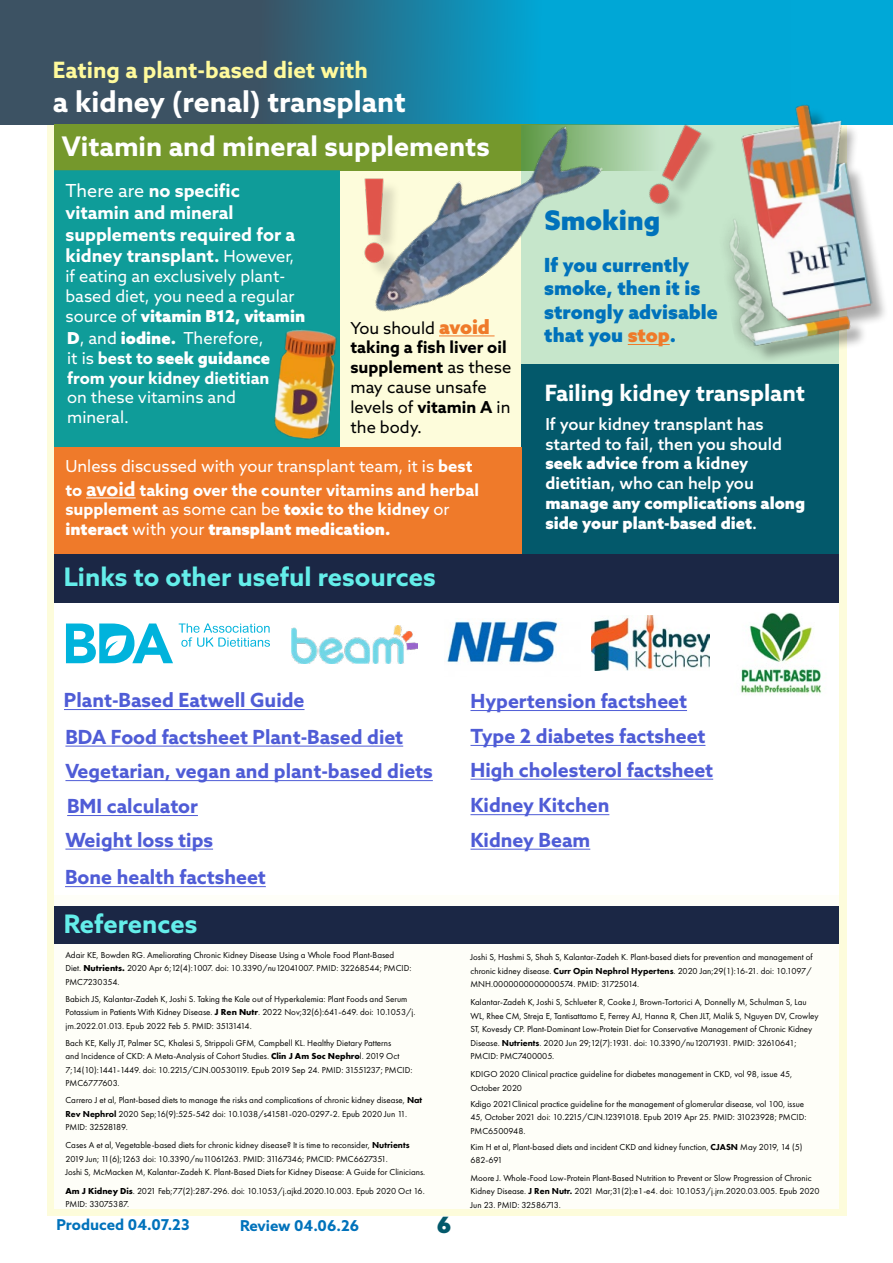
<style>
.page{position:relative;width:893px;height:1263px;background:#fff}
.page>*{position:absolute;margin:0;border:0;box-sizing:border-box;transform-origin:0 0}
.t1{font:700 28.5px "Azo Sans";color:#fff}
.t2{font:700 27px "Azo Sans";color:#fff}
.t3{font:900 27px "Azo Sans";color:#0072bb}
.t4{font:700 25.5px "Azo Sans";color:#64eeea}
.t5{font:700 22.5px "Azo Sans";color:#fffa9c}
.t6{font:700 22.5px "Azo Sans";color:#fff}
.t7{font:900 22.5px "Azo Sans";color:#03596b}
.t8{font:700 19.5px/34.3px "Azo Sans";color:#4f5cd6}
.t9{font:900 19.5px/23.4px "Azo Sans";color:#0072bb}
.t10{font:700 18px/21.6px "Azo Sans";color:#fff}
.t11{font:700 16.5px/19.8px "Azo Sans";color:#fff}
.t12{font:500 16.5px/19.8px "Azo Sans";color:#fff}
.t13{font:16.5px/19.8px "Azo Sans";color:#fff}
.t14{font:16.5px/19.8px "Azo Sans";color:#000}
.t15{font:900 16.5px/19.8px "Azo Sans";color:#fff}
.t16{font:700 15px "Azo Sans";color:#0072bb}
.t17{font:9px/13.5px "Futura PT";color:#000}
.s1{font-weight:400}
.s2{font-weight:400;font-size:16.5px}
.s3{font-weight:900}
.s4{font-weight:900;font-size:19.5px;color:#ef7a2a}
.s5{font-weight:700}
.s6{font-size:19.5px}
.s7{color:#ef7a2a}
.s8{font-weight:800}
</style>
<div class="page">
<div style="left:47px;top:68px;width:799px;height:1147px;background:#fdfcdb"></div>
<div style="left:54px;top:895px;width:785px;height:314px;background:#fefef8"></div>
<div style="left:0;top:0;width:893px;height:125px;background:#00a8d7"></div>
<svg style="left:0;top:0;width:521px;height:125px;background:#2e647b"></svg>
<div style="left:54px;top:593px;width:785px;height:302px;background:#fff"></div>
<div style="left:54px;top:553px;width:785px;height:50px;background:#1b2745"></div>
<svg style="left:66px;top:623px;width:107px;height:40px"></svg>
<svg style="left:179px;top:623px;width:91px;height:24px"></svg>
<img style="left:446px;top:620px;width:112px;height:43px">
<img style="left:592px;top:616px;width:117px;height:55px">
<img style="left:292px;top:626px;width:126px;height:38px">
<img style="left:740px;top:612px;width:82px;height:83px">
<div style="left:521px;top:364px;width:318px;height:189px;background:#03596b"></div>
<div style="left:54px;top:906px;width:785px;height:37px;background:#1b2745"></div>
<hr style="left:64px;top:709px;width:241px;height:1px;background:#4f5cd6">
<hr style="left:470px;top:710px;width:217px;height:1px;background:#4f5cd6">
<hr style="left:65px;top:746px;width:338px;height:1px;background:#4f5cd6">
<hr style="left:65px;top:780px;width:368px;height:1px;background:#4f5cd6">
<hr style="left:67px;top:815px;width:131px;height:1px;background:#4f5cd6">
<hr style="left:65px;top:849px;width:148px;height:1px;background:#4f5cd6">
<hr style="left:470px;top:745px;width:235px;height:1px;background:#4f5cd6">
<hr style="left:470px;top:779px;width:243px;height:1px;background:#4f5cd6">
<hr style="left:470px;top:814px;width:139px;height:1px;background:#4f5cd6">
<hr style="left:470px;top:849px;width:120px;height:1px;background:#4f5cd6">
<div style="left:54px;top:124px;width:610px;height:46px;background:#75982c"></div>
<div style="left:54px;top:170px;width:286px;height:278px;background:#0f9c99"></div>
<div style="left:54px;top:447px;width:467px;height:106px;background:#ef7a2a"></div>
<svg style="left:521px;top:125px;width:203px;height:239px;background:#c4e4c8"></svg>
<div style="left:724px;top:108px;width:165px;height:258px;background:#000;opacity:.32"></div>
<img style="left:695px;top:104px;width:194px;height:254px">
<div style="left:652px;top:129px;width:67px;height:94px;background:#c6e6cb"></div>
<img style="left:642px;top:119px;width:65px;height:91px">
<hr style="left:628px;top:344px;width:42px;height:1px;background:#ef7a2a">
<img style="left:268px;top:322px;width:72px;height:122px">
<img style="left:343px;top:108px;width:272px;height:232px">
<hr style="left:86px;top:497px;width:50px;height:1px;background:#fff">
<hr style="left:65px;top:886px;width:201px;height:1px;background:#4f5cd6">
<div style="left:367px;top:180px;width:36px;height:101px;background:#000;opacity:.14"></div>
<img style="left:361px;top:173px;width:26px;height:90px">
<h3 class="t5" style="left:53px;top:55px;width:317px">Eating a plant-based diet with</h3>
<h1 class="t1" style="left:53px;top:83px;width:354px">a kidney (renal) transplant</h1>
<h2 class="t2" style="left:62px;top:128px;width:429px">Vitamin and mineral supplements</h2>
<h3 class="t10" style="left:65px;top:180px;width:231px"><span class="s1">There are</span> no specific vitamin and mineral supplements required for a kidney transplant. <span class="s2">However,</span></h3>
<h3 class="t13" style="left:65px;top:266px;width:241px">if eating an exclusively plant&shy;based diet, you need a regular source of <span class="s3">vitamin B12, vitamin</span></h3>
<h3 class="t11" style="left:67px;top:328px;width:205px"><span class="s3">D</span><span class="s1">, and</span> <span class="s3">iodine.</span> <span class="s1">Therefore, it is</span> best to <span class="s3">seek guidance </span>from your kidney dietitian</h3>
<h3 class="t13" style="left:67px;top:387px;width:170px">on these vitamins and mineral.</h3>
<h3 class="t14" style="left:350px;top:318px;width:162px">You should <span class="s4">avoid </span><span class="s5">taking a fish liver oil supplement</span> as these may cause unsafe levels of <span class="s5">vitamin A</span> in the body.</h3>
<h3 class="t11" style="left:65px;top:454px;width:415px;line-height:23.4px"><span class="s1">Unless discussed with your transplant team, it is</span> best to <span class="s6">avoid</span> taking over the counter vitamins and herbal</h3>
<h3 class="t15" style="left:65px;top:499px;width:386px"><span class="s5">supplement</span> <span class="s1">as some can be</span> toxic <span class="s5">to the kidney</span> <span class="s1">or </span>interact <span class="s1">with your</span> transplant medication.</h3>
<h3 class="t4" style="left:64px;top:560px;width:373px">Links to other useful resources</h3>
<h2 class="t3" style="left:544px;top:202px;width:117px">Smoking</h2>
<h3 class="t9" style="left:544px;top:253px;width:175px">If you currently smoke, then it is strongly advisable that you <span class="s7">stop</span>.</h3>
<h3 class="t6" style="left:545px;top:378px;width:262px">Failing kidney transplant</h3>
<h3 class="t12" style="left:545px;top:414px;width:261px">If your kidney transplant has started to fail, then you should <span class="s3">seek advice</span> <span class="s5">from a kidney dietitian</span>, who can help you <span class="s3">manage any complications along side your plant-based diet</span>.</h3>
<h3 class="t8" style="left:64px;top:683px;width:242px">Plant-Based Eatwell Guide</h3>
<h3 class="t8" style="left:470px;top:684px;width:218px">Hypertension factsheet</h3>
<h3 class="t8" style="left:65px;top:719px;width:369px">BDA Food factsheet Plant-Based diet<br>Vegetarian, vegan and plant-based diets<br>BMI calculator<br>Weight loss tips</h3>
<h3 class="t8" style="left:470px;top:719px;width:244px;line-height:33.8px">Type 2 diabetes factsheet<br>High cholesterol factsheet</h3>
<h3 class="t8" style="left:470px;top:788px;width:140px">Kidney Kitchen<br>Kidney Beam</h3>
<h3 class="t8" style="left:65px;top:860px;width:202px">Bone health factsheet</h3>
<h3 class="t4" style="left:64px;top:907px;width:135px">References</h3>
<p class="t17" style="left:65px;top:948px;width:348px">Adair KE, Bowden RG. Ameliorating Chronic Kidney Disease Using a Whole Food Plant-Based<br>Diet. <span class="s5">Nutrients.</span> 2020 Apr 6;12(4):1007. doi: 10.3390/nu12041007. PMID: 32268544; PMCID:<br>PMC7230354.</p>
<p class="t17" style="left:470px;top:950px;width:344px;text-align:justify">Joshi S, Hashmi S, Shah S, Kalantar-Zadeh K. Plant-based diets for prevention and management of chronic kidney disease. <span class="s8">Curr Opin Nephrol Hypertens</span>. 2020 Jan;29(1):16-21. doi: 10.1097/ MNH.0000000000000574. PMID: 31725014.</p>
<p class="t17" style="left:65px;top:992px;width:351px">Babich JS, Kalantar-Zadeh K, Joshi S. Taking the Kale out of Hyperkalemia: Plant Foods and Serum<br>Potassium in Patients With Kidney Disease. <span class="s5">J Ren Nutr</span>. 2022 Nov;32(6):641-649. doi: 10.1053/j. jrn.2022.01.013. Epub 2022 Feb 5. PMID: 35131414.</p>
<p class="t17" style="left:65px;top:1036px;width:348px">Bach KE, Kelly JT, Palmer SC, Khalesi S, Strippoli GFM, Campbell KL. Healthy Dietary Patterns<br>and Incidence of CKD: A Meta-Analysis of Cohort Studies. <span class="s5">Clin J Am Soc Nephro</span>l. 2019 Oct 7;14(10):1441-1449. doi: 10.2215/CJN.00530119. Epub 2019 Sep 24. PMID: 31551237; PMCID:<br>PMC6777603.</p>
<p class="t17" style="left:65px;top:1093px;width:358px">Carrero J et al, Plant-based diets to manage the risks and complications of chronic kidney disease, <span class="s8">Nat<br>Rev Nephrol</span> 2020 Sep;16(9):525-542 doi: 10.1038/s41581-020-0297-2. Epub 2020 Jun 11.<br>PMID: 32528189.</p>
<p class="t17" style="left:65px;top:1138px;width:361px">Cases A et al, Vegetable-based diets for chronic kidney disease? It is time to reconsider, <span class="s8">Nutrients<br></span>2019 Jun; 11(6);1263 doi: 10.3390/nu11061263. PMID: 31167346; PMCID: PMC6627351.<br>Joshi S, McMacken M, Kalantar-Zadeh K. Plant-Based Diets for Kidney Disease: A Guide for Clinicians.</p>
<p class="t17" style="left:65px;top:1184px;width:361px"><span class="s5">Am J Kidney Dis</span>. 2021 Feb;77(2):287-296. doi: 10.1053/j.ajkd.2020.10.003. Epub 2020 Oct 16.<br>PMID: 33075387.</p>
<p class="t17" style="left:470px;top:995px;width:350px">Kalantar-Zadeh K, Joshi S, Schlueter R, Cooke J, Brown-Tortorici A, Donnelly M, Schulman S, Lau WL, Rhee CM, Streja E, Tantisattamo E, Ferrey AJ, Hanna R, Chen JLT, Malik S, Nguyen DV, Crowley ST, Kovesdy CP. Plant-Dominant Low-Protein Diet for Conservative Management of Chronic Kidney Disease. <span class="s8">Nutrients</span>. 2020 Jun 29;12(7):1931. doi: 10.3390/nu12071931. PMID: 32610641; PMCID: PMC7400005.</p>
<p class="t17" style="left:470px;top:1067px;width:323px">KDIGO 2020 Clinical practice guideline for diabetes management in CKD, vol 98, issue 45,<br>October 2020</p>
<p class="t17" style="left:470px;top:1097px;width:338px">Kdigo 2021Clinical practice guideline for the management of glomerular disease, vol 100, issue<br>45, October 2021 doi: 10.2215/CJN.12391018. Epub 2019 Apr 25. PMID: 31023928; PMCID:<br>PMC6500948.</p>
<p class="t17" style="left:470px;top:1140px;width:334px">Kim H et al, Plant-based diets and incident CKD and kidney function, <span class="s8">CJASN</span> May 2019, 14 (5)<br>682-691</p>
<p class="t17" style="left:470px;top:1171px;width:350px">Moore J. Whole-Food Low-Protein Plant-Based Nutrition to Prevent or Slow Progression of Chronic<br>Kidney Disease. <span class="s8">J Ren Nutr.</span> 2021 Mar;31(2):e1-e4. doi: 10.1053/j.jrn.2020.03.005. Epub 2020<br>Jun 23. PMID: 32586713.</p>
<h3 class="t16" style="left:56px;top:1215px;width:135px">Produced 04.07.23</h3>
<h3 class="t16" style="left:240px;top:1215px;width:121px">Review 04.06.26</h3>
<h3 class="t7" style="left:437px;top:1210px;width:16px">6</h3>
</div>
